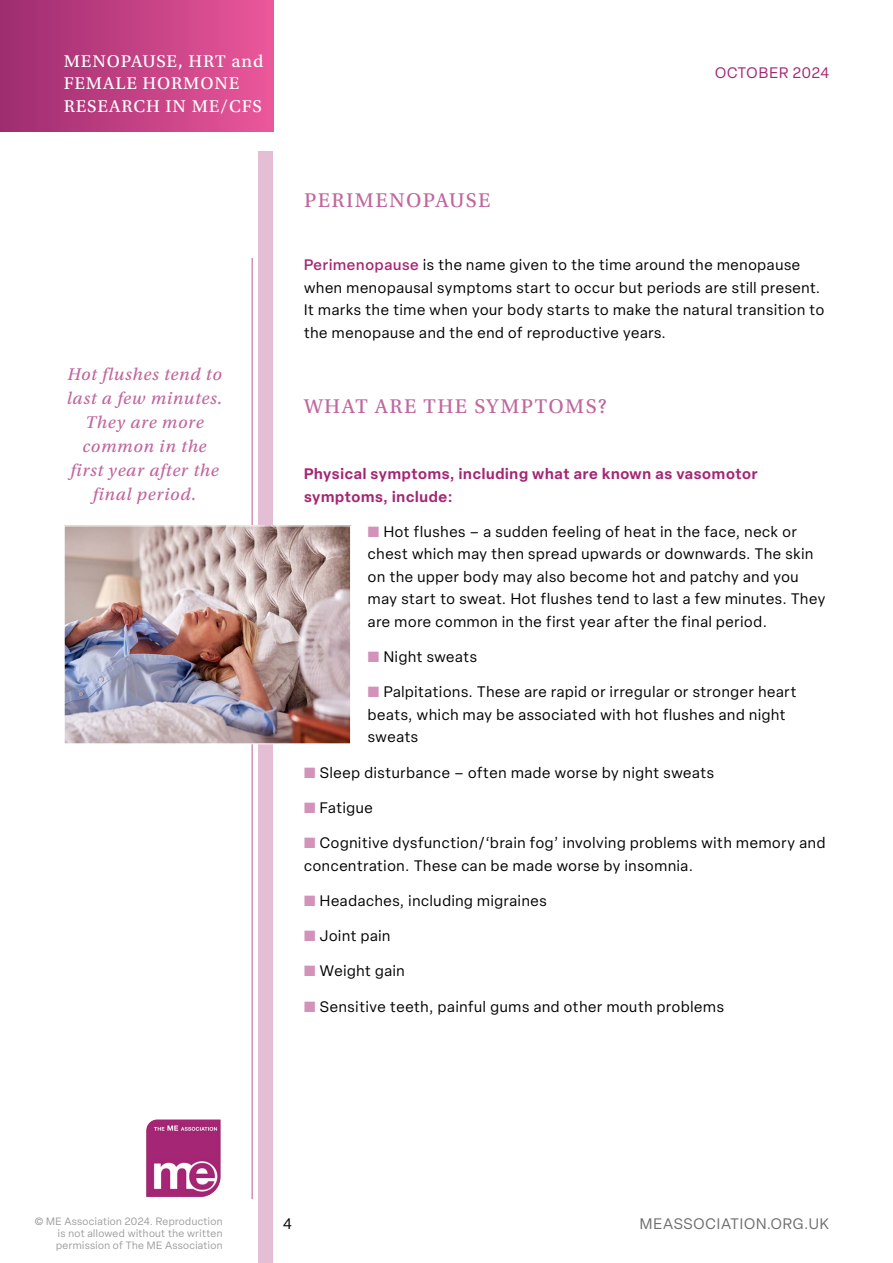
<style>
.page{position:relative;width:893px;height:1263px;background:#fff}
.page>*{position:absolute;margin:0;border:0;box-sizing:border-box;transform-origin:0 0}
.t1{font:21px "Utopia Std Capt";letter-spacing:.07em;color:#c0679e}
.t2{font:18px/24px "Utopia Std Capt It";letter-spacing:.04em;color:#c0679e;text-align:center}
.t3{font:18px/22.5px "Utopia Std Capt";letter-spacing:.05em;color:#fff}
.t4{font:15px/22.5px "Elza";letter-spacing:.05em;color:#000}
.t5{font:600 15px/22.5px "Elza";letter-spacing:.05em;color:#a52574}
.t6{font:15px "Elza";letter-spacing:.06em;color:#706f6f}
.t7{font:15px "Elza";letter-spacing:.05em;color:#a52574}
.t8{font:10.5px/12px "Elza";letter-spacing:.04em;color:#9d9d9c}
.s1{font-weight:500;color:#a52574}
.s2{color:#d292b9}
</style>
<div class="page">
<hr style="left:251px;top:258px;width:2px;height:941px;background:#d292b9">
<div style="left:0;top:0;width:273px;height:132px;background:linear-gradient(to right,#9c2c6f,#ea579a)"></div>
<svg style="left:146px;top:1119px;width:75px;height:79px;background:#b5518f"></svg>
<div style="left:258px;top:152px;width:15px;height:1111px;background:#e4bed5"></div>
<img style="left:66px;top:527px;width:283px;height:215px">
<div style="left:64px;top:525px;width:287px;height:219px;border:1px solid #fff"></div>
<p class="t3" style="left:64px;top:50px;width:201px">MENOPAUSE, HRT and<br>FEMALE HORMONE<br>RESEARCH IN ME/CFS</p>
<p class="t2" style="left:67px;top:363px;width:157px">Hot flushes tend to last a few minutes.<br>They are more common in the first year after the final period.</p>
<h1 class="t1" style="left:304px;top:189px;width:188px">PERIMENOPAUSE</h1>
<p class="t7" style="left:715px;top:63px;width:116px">OCTOBER 2024</p>
<p class="t4" style="left:304px;top:253px;width:522px"><span class="s1">Perimenopause</span> is the name given to the time around the menopause when menopausal symptoms start to occur but periods are still present.<br>It marks the time when your body starts to make the natural transition to the menopause and the end of reproductive years.</p>
<h1 class="t1" style="left:304px;top:394px;width:304px">WHAT ARE THE SYMPTOMS?</h1>
<p class="t5" style="left:304px;top:462px;width:455px">Physical symptoms, including what are known as vasomotor symptoms, include:</p>
<p class="t4" style="left:368px;top:520px;width:459px"><span class="s2">■</span> Hot flushes – a sudden feeling of heat in the face, neck or chest which may then spread upwards or downwards. The skin on the upper body may also become hot and patchy and you may start to sweat. Hot flushes tend to last a few minutes. They are more common in the first year after the final period.</p>
<p class="t4" style="left:368px;top:646px;width:111px"><span class="s2">■</span> Night sweats</p>
<p class="t4" style="left:368px;top:681px;width:430px"><span class="s2">■</span> Palpitations. These are rapid or irregular or stronger heart beats, which may be associated with hot flushes and night sweats</p>
<p class="t4" style="left:304px;top:761px;width:411px"><span class="s2">■</span> Sleep disturbance – often made worse by night sweats</p>
<p class="t4" style="left:304px;top:796px;width:70px"><span class="s2">■</span> Fatigue</p>
<p class="t4" style="left:304px;top:832px;width:523px"><span class="s2">■</span> Cognitive dysfunction/‘brain fog’ involving problems with memory and concentration. These can be made worse by insomnia.</p>
<p class="t4" style="left:304px;top:889px;width:244px"><span class="s2">■</span> Headaches, including migraines</p>
<p class="t4" style="left:304px;top:925px;width:88px"><span class="s2">■</span> Joint pain</p>
<p class="t4" style="left:304px;top:960px;width:102px"><span class="s2">■</span> Weight gain</p>
<p class="t4" style="left:304px;top:995px;width:421px"><span class="s2">■</span> Sensitive teeth, painful gums and other mouth problems</p>
<p class="t8" style="left:35px;top:1215px;width:189px">© ME Association 2024. Reproduction</p>
<p class="t4" style="left:283px;top:1212px;width:10px">4</p>
<p class="t6" style="left:640px;top:1214px;width:191px">MEASSOCIATION.ORG.UK</p>
<p class="t8" style="left:56px;top:1227px;width:168px">is not allowed without the written permission of The ME Association</p>
</div>
